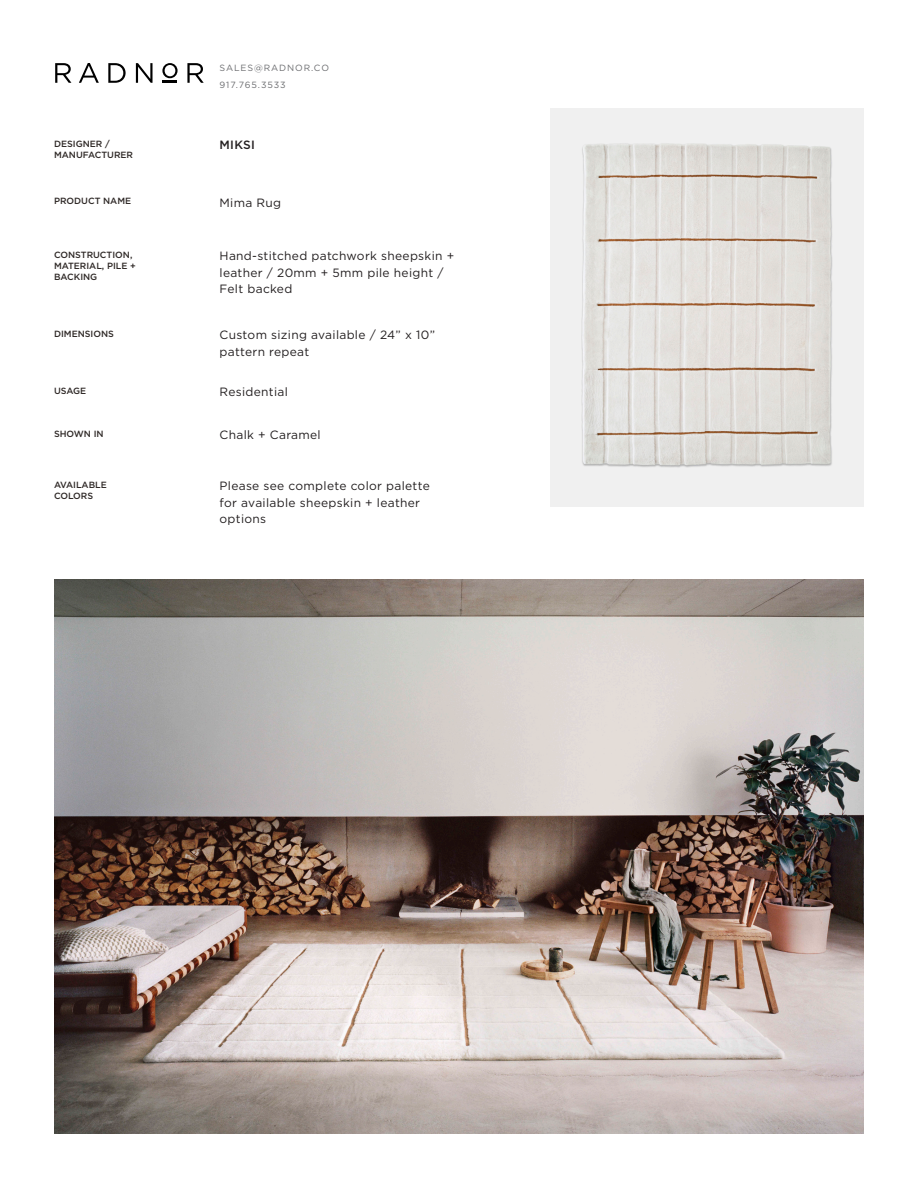
<style>
.page{position:relative;width:918px;height:1188px;background:#fff}
.page>*{position:absolute;margin:0;border:0;box-sizing:border-box;transform-origin:0 0}
.t1{font:12px/16.5px "Gotham";letter-spacing:.025em;color:#231f20}
.t2{font:500 12px "Gotham";letter-spacing:.025em;color:#231f20}
.t3{font:500 9px "Gotham";color:#2e2826}
.t4{font:9px "Gotham";letter-spacing:.1em;color:#6c6d70}
</style>
<div class="page">
<svg style="left:55px;top:63px;width:16px;height:20px"></svg>
<svg style="left:79px;top:63px;width:20px;height:20px"></svg>
<svg style="left:108px;top:63px;width:18px;height:20px"></svg>
<svg style="left:136px;top:63px;width:17px;height:20px"></svg>
<svg style="left:187px;top:63px;width:17px;height:20px"></svg>
<svg style="left:162px;top:63px;width:16px;height:20px"></svg>
<img style="left:55px;top:580px;width:809px;height:553px">
<img style="left:551px;top:108px;width:313px;height:399px">
<p class="t4" style="left:220px;top:62px;width:111px">SALES@RADNOR.CO</p>
<p class="t4" style="left:220px;top:80px;width:68px">917.765.3533</p>
<p class="t3" style="left:54px;top:138px;width:57px">DESIGNER /</p>
<p class="t3" style="left:54px;top:148px;width:81px">MANUFACTURER</p>
<p class="t2" style="left:220px;top:137px;width:37px">MIKSI</p>
<p class="t3" style="left:54px;top:195px;width:79px">PRODUCT NAME</p>
<p class="t1" style="left:220px;top:194px;width:63px">Mima Rug</p>
<p class="t3" style="left:54px;top:249px;width:80px">CONSTRUCTION,</p>
<p class="t3" style="left:54px;top:260px;width:83px">MATERIAL, PILE +</p>
<p class="t3" style="left:54px;top:271px;width:45px">BACKING</p>
<p class="t1" style="left:220px;top:247px;width:236px">Hand-stitched patchwork sheepskin + leather / 20mm + 5mm pile height /<br>Felt backed</p>
<p class="t3" style="left:54px;top:328px;width:61px">DIMENSIONS</p>
<p class="t1" style="left:220px;top:326px;width:217px">Custom sizing available / 24” x 10” pattern repeat</p>
<p class="t3" style="left:54px;top:385px;width:34px">USAGE</p>
<p class="t1" style="left:220px;top:384px;width:70px">Residential</p>
<p class="t3" style="left:54px;top:428px;width:51px">SHOWN IN</p>
<p class="t1" style="left:220px;top:426px;width:103px">Chalk + Caramel</p>
<p class="t3" style="left:54px;top:479px;width:54px">AVAILABLE</p>
<p class="t3" style="left:54px;top:490px;width:41px">COLORS</p>
<p class="t1" style="left:220px;top:477px;width:212px">Please see complete color palette for available sheepskin + leather options</p>
</div>
